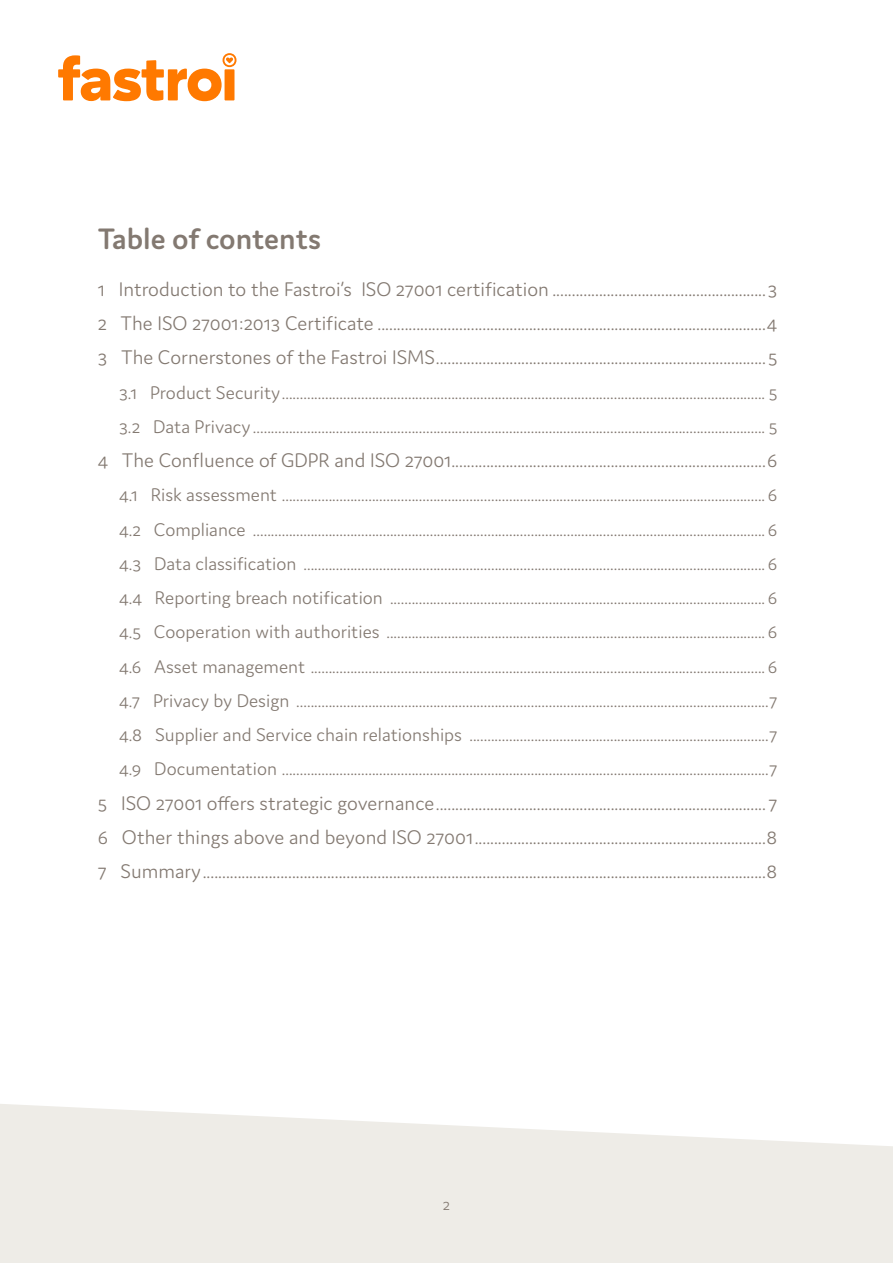
<style>
.page{position:relative;width:893px;height:1263px;background:#fff}
.page>*{position:absolute;margin:0;border:0;box-sizing:border-box;transform-origin:0 0}
.Otsikko_2{font:600 31.5px "Domus";color:#837971}
.t1{font:300 21px "Domus";color:#837971}
.t2{font:300 19.5px "Domus";color:#837971}
.t3{font:300 16.5px "Domus";color:#837971}
</style>
<div class="page">
<svg style="left:58px;top:53px;width:178px;height:48px"></svg>
<svg style="left:0;top:1104px;width:893px;height:159px;background:#f0eeea"></svg>
<p class="Otsikko_2" style="left:98px;top:221px;width:225px">Table of contents</p>
<p class="t1" style="left:98px;top:277px;width:681px">1 Introduction to the Fastroi’s ISO 27001 certification .......................................................3</p>
<p class="t1" style="left:98px;top:312px;width:681px">2 The ISO 27001:2013 Certificate ....................................................................................................4</p>
<p class="t1" style="left:98px;top:346px;width:681px">3 The Cornerstones of the Fastroi ISMS.....................................................................................5</p>
<p class="t2" style="left:119px;top:382px;width:660px">3.1 Product Security...................................................................................................................................... 5</p>
<p class="t2" style="left:119px;top:416px;width:660px">3.2 Data Privacy .............................................................................................................................................. 5</p>
<p class="t1" style="left:98px;top:449px;width:681px">4 The Confluence of GDPR and ISO 27001.................................................................................6</p>
<p class="t2" style="left:119px;top:484px;width:660px">4.1 Risk assessment ...................................................................................................................................... 6</p>
<p class="t2" style="left:119px;top:519px;width:660px">4.2 Compliance .............................................................................................................................................. 6</p>
<p class="t2" style="left:119px;top:553px;width:660px">4.3 Data classification ................................................................................................................................ 6</p>
<p class="t2" style="left:119px;top:587px;width:660px">4.4 Reporting breach notification ........................................................................................................ 6</p>
<p class="t2" style="left:119px;top:621px;width:660px">4.5 Cooperation with authorities ......................................................................................................... 6</p>
<p class="t2" style="left:119px;top:656px;width:660px">4.6 Asset management .............................................................................................................................. 6</p>
<p class="t2" style="left:119px;top:690px;width:660px">4.7 Privacy by Design ...................................................................................................................................7</p>
<p class="t2" style="left:119px;top:724px;width:660px">4.8 Supplier and Service chain relationships ...................................................................................7</p>
<p class="t2" style="left:119px;top:758px;width:660px">4.9 Documentation .......................................................................................................................................7</p>
<p class="t1" style="left:98px;top:791px;width:681px">5 ISO 27001 offers strategic governance..................................................................................... 7</p>
<p class="t1" style="left:98px;top:826px;width:681px">6 Other things above and beyond ISO 27001...........................................................................8</p>
<p class="t1" style="left:98px;top:860px;width:681px">7 Summary.................................................................................................................................................8</p>
<p class="t3" style="left:443px;top:1195px;width:9px">2</p>
</div>
